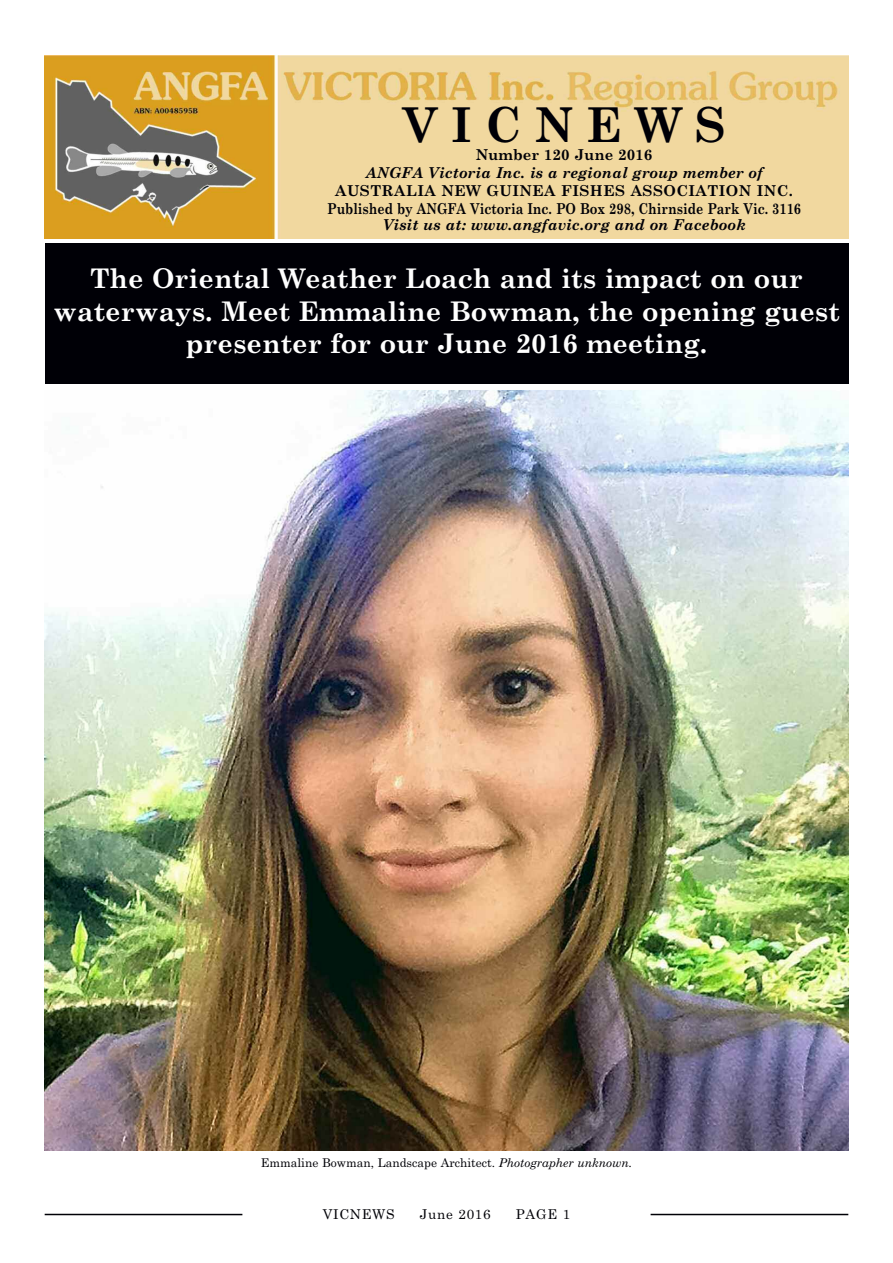
<style>
.page{position:relative;width:893px;height:1263px;background:#fff}
.page>*{position:absolute;margin:0;border:0;box-sizing:border-box;transform-origin:0 0}
.t1{font:700 48px "Century Schoolbook";letter-spacing:.285em;color:#000006}
.t2{font:700 27px/32.4px "Century Schoolbook";color:#fff;text-align:center}
.t3{font:700 15px/18px "Century Schoolbook";color:#000006;text-align:center}
.t4{font:italic 700 15px "Century Schoolbook";color:#000006}
.t5{font:13.5px "Century Schoolbook";letter-spacing:.055em;color:#000006}
.t6{font:12px "Century Schoolbook";color:#000006}
.s1{font-style:italic}
</style>
<div class="page">
<hr style="left:45px;top:1214px;width:197px;height:1px;background:#000006">
<hr style="left:651px;top:1214px;width:197px;height:1px;background:#000006">
<img style="left:45px;top:55px;width:803px;height:183px">
<div style="left:45px;top:243px;width:803px;height:141px;background:#000006"></div>
<img style="left:45px;top:390px;width:803px;height:761px">
<h1 class="t1" style="left:402px;top:97px;width:325px">VICNEWS</h1>
<p class="t3" style="left:476px;top:146px;width:178px">Number 120 June 2016</p>
<p class="t4" style="left:365px;top:164px;width:399px">ANGFA Victoria Inc. is a regional group member of</p>
<p class="t3" style="left:327px;top:182px;width:475px">AUSTRALIA NEW GUINEA FISHES ASSOCIATION INC.<br>Published by ANGFA Victoria Inc. PO Box 298, Chirnside Park Vic. 3116</p>
<p class="t4" style="left:382px;top:216px;width:365px">Visit us at: www.angfavic.org and on Facebook</p>
<p class="t2" style="left:53px;top:263px;width:788px">The Oriental Weather Loach and its impact on our waterways. Meet Emmaline Bowman, the opening guest presenter for our June 2016 meeting.</p>
<p class="t6" style="left:261px;top:1155px;width:373px">Emmaline Bowman, Landscape Architect. <span class="s1">Photographer unknown.</span></p>
<p class="t5" style="left:323px;top:1206px;width:74px">VICNEWS</p>
<p class="t5" style="left:420px;top:1206px;width:72px">June 2016</p>
<p class="t5" style="left:516px;top:1206px;width:56px">PAGE 1</p>
</div>
